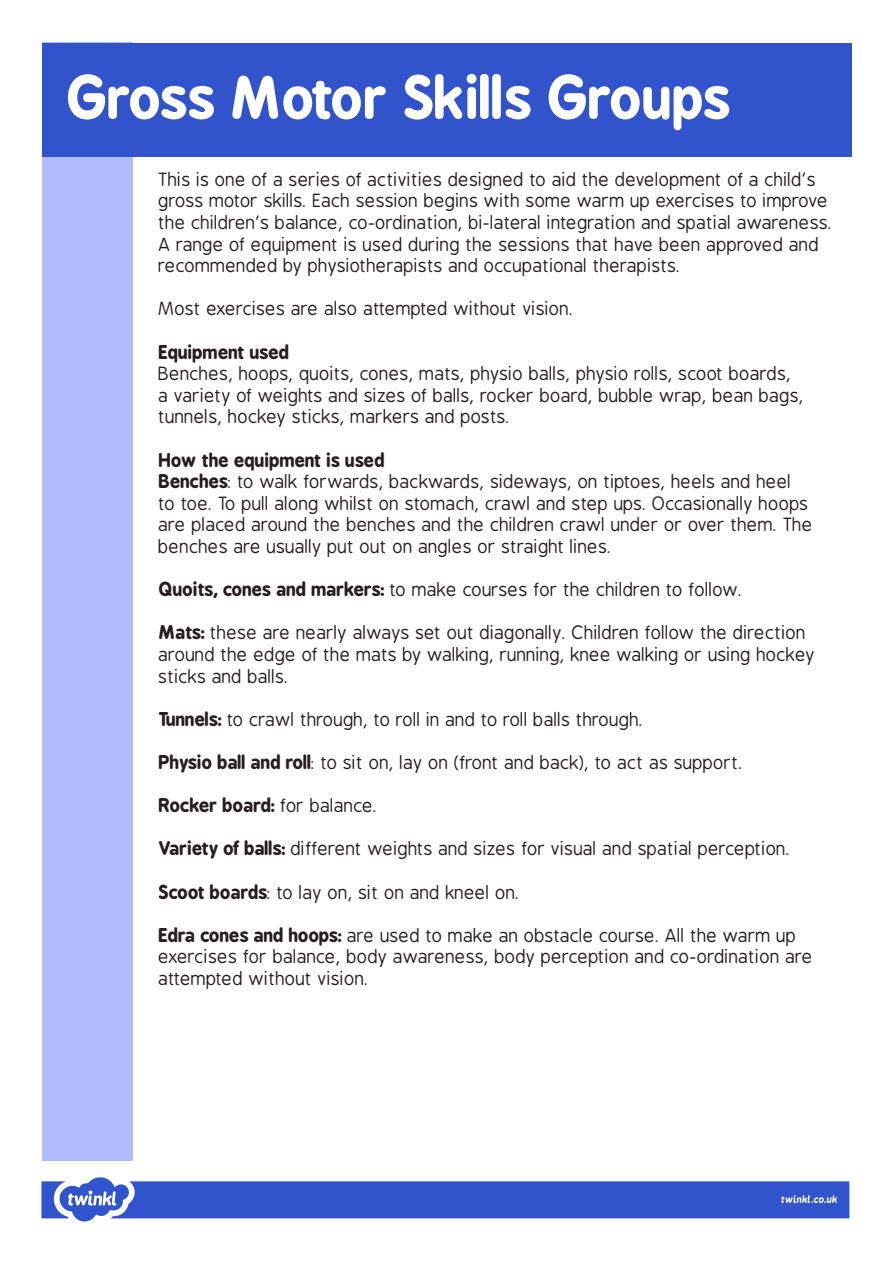
<style>
.page{position:relative;width:893px;height:1263px;background:#fff}
.page>*{position:absolute;margin:0;border:0;box-sizing:border-box;transform-origin:0 0}
.t1{font:700 55.5px "B Preplay";color:#fff}
.t2{font:18px/21.6px "B Preplay";color:#231f20}
.t3{font:700 18px "B Preplay";color:#231f20}
.s1{font-weight:700}
.s2{font-weight:400}
</style>
<div class="page">
<svg style="left:41px;top:1177px;width:808px;height:44px"></svg>
<div style="left:181px;top:319px;width:398px;height:536px;background:#f8f8f8"></div>
<div style="left:43px;top:43px;width:90px;height:1118px;background:#b1bcff"></div>
<div style="left:43px;top:43px;width:809px;height:113px;background:#3154cc"></div>
<p class="t1" style="left:67px;top:64px;width:665px">Gross Motor Skills Groups</p>
<p class="t2" style="left:159px;top:169px;width:675px">This is one of a series of activities designed to aid the development of a child’s gross motor skills. Each session begins with some warm up exercises to improve the children’s balance, co-ordination, bi-lateral integration and spatial awareness.<br>A range of equipment is used during the sessions that have been approved and recommended by physiotherapists and occupational therapists.</p>
<p class="t2" style="left:159px;top:299px;width:416px">Most exercises are also attempted without vision.</p>
<p class="t3" style="left:159px;top:341px;width:132px">Equipment used</p>
<p class="t2" style="left:159px;top:363px;width:647px">Benches, hoops, quoits, cones, mats, physio balls, physio rolls, scoot boards, a variety of weights and sizes of balls, rocker board, bubble wrap, bean bags, tunnels, hockey sticks, markers and posts.</p>
<p class="t3" style="left:159px;top:449px;width:227px">How the equipment is used</p>
<p class="t2" style="left:159px;top:471px;width:656px"><span class="s1">Benches</span>: to walk forwards, backwards, sideways, on tiptoes, heels and heel<br>to toe. To pull along whilst on stomach, crawl and step ups. Occasionally hoops are placed around the benches and the children crawl under or over them. The benches are usually put out on angles or straight lines.</p>
<p class="t2" style="left:159px;top:579px;width:585px"><span class="s1">Quoits, cones and markers:</span> to make courses for the children to follow.</p>
<p class="t2" style="left:159px;top:623px;width:658px"><span class="s1">Mats:</span> these are nearly always set out diagonally. Children follow the direction around the edge of the mats by walking, running, knee walking or using hockey sticks and balls.</p>
<p class="t2" style="left:159px;top:709px;width:486px"><span class="s1">Tunnels:</span> to crawl through, to roll in and to roll balls through.</p>
<p class="t2" style="left:159px;top:752px;width:586px"><span class="s1">Physio ball and roll</span>: to sit on, lay on (front and back), to act as support.</p>
<p class="t3" style="left:159px;top:794px;width:220px">Rocker board: <span class="s2">for balance.</span></p>
<p class="t2" style="left:159px;top:839px;width:633px"><span class="s1">Variety of balls:</span> different weights and sizes for visual and spatial perception.</p>
<p class="t2" style="left:159px;top:882px;width:363px"><span class="s1">Scoot boards</span>: to lay on, sit on and kneel on.</p>
<p class="t2" style="left:159px;top:925px;width:656px"><span class="s1">Edra cones and hoops:</span> are used to make an obstacle course. All the warm up exercises for balance, body awareness, body perception and co-ordination are attempted without vision.</p>
</div>
